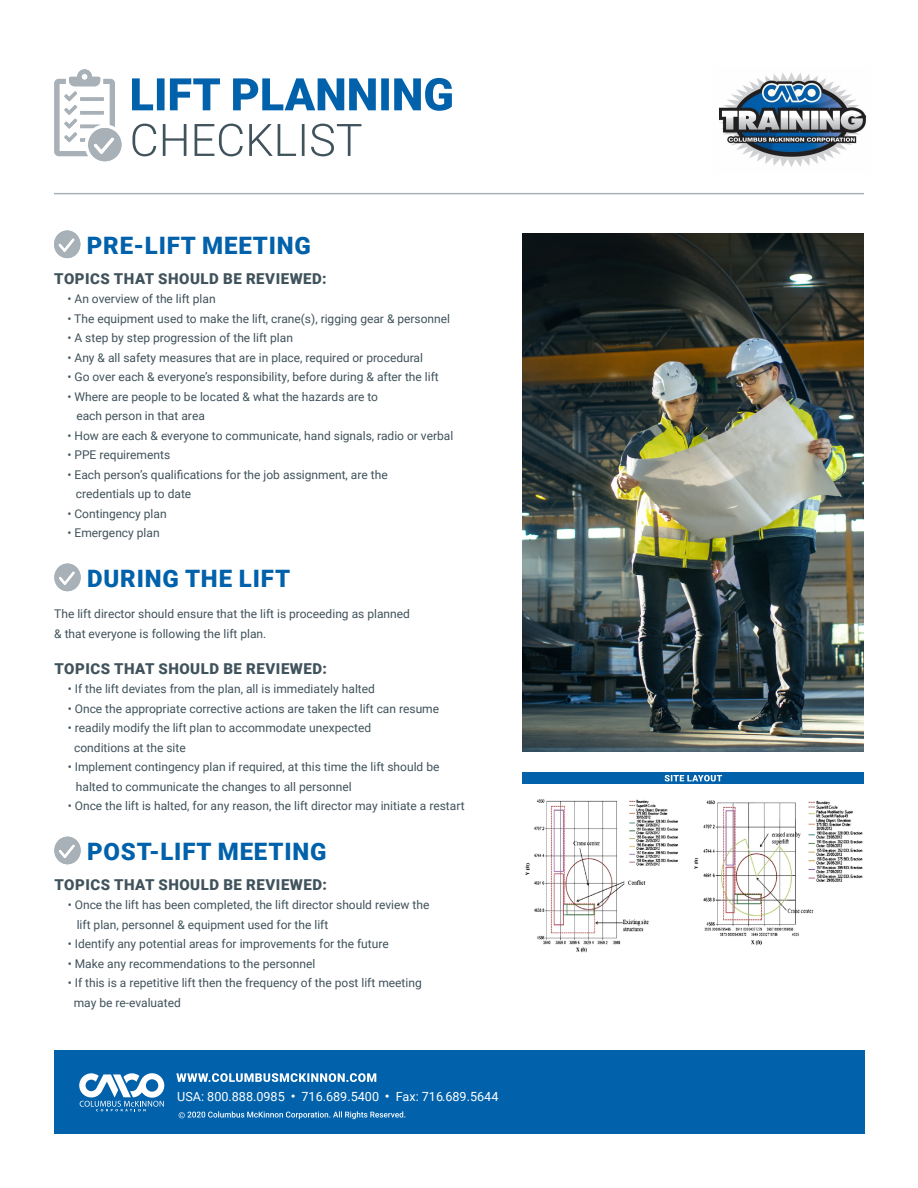
<style>
.page{position:relative;width:918px;height:1188px;background:#fff}
.page>*{position:absolute;margin:0;border:0;box-sizing:border-box;transform-origin:0 0}
.t1{font:900 24px "Roboto";letter-spacing:.035em;color:#0161aa}
.t2{font:900 15px "Roboto";letter-spacing:.035em;color:#40525b}
.t3{font:12.6px "Roboto";color:#fff}
.t4{font:12px "Roboto";color:#40525b}
.s1{font-family:"Myriad Pro";font-size:15px}
</style>
<div class="page">
<svg style="left:54px;top:69px;width:68px;height:92px"></svg>
<svg style="left:132px;top:124px;width:229px;height:32px"></svg>
<svg style="left:132px;top:78px;width:320px;height:33px"></svg>
<svg style="left:54px;top:230px;width:26px;height:28px"></svg>
<svg style="left:54px;top:564px;width:27px;height:27px"></svg>
<svg style="left:54px;top:837px;width:27px;height:27px"></svg>
<hr style="left:54px;top:193px;width:810px;height:1px;background:#a8b1b7">
<img style="left:523px;top:233px;width:341px;height:518px">
<img style="left:525px;top:799px;width:338px;height:154px">
<div style="left:523px;top:772px;width:341px;height:12px;background:#0161aa"></div>
<svg style="left:665px;top:775px;width:57px;height:6px"></svg>
<img style="left:719px;top:72px;width:148px;height:95px">
<div style="left:54px;top:1051px;width:810px;height:83px;background:#0161aa"></div>
<svg style="left:79px;top:1073px;width:85px;height:38px"></svg>
<svg style="left:179px;top:1111px;width:226px;height:8px"></svg>
<svg style="left:176px;top:1073px;width:200px;height:9px"></svg>
<p class="t1" style="left:87px;top:228px;width:226px">PRE-LIFT MEETING</p>
<p class="t2" style="left:54px;top:268px;width:274px">TOPICS THAT SHOULD BE REVIEWED:</p>
<p class="t4" style="left:68px;top:291px;width:150px">• An overview of the lift plan</p>
<p class="t4" style="left:68px;top:310px;width:384px">• The equipment used to make the lift, crane(s), rigging gear &amp; personnel</p>
<p class="t4" style="left:68px;top:330px;width:227px">• A step by step progression of the lift plan</p>
<p class="t4" style="left:68px;top:349px;width:357px">• Any &amp; all safety measures that are in place, required or procedural</p>
<p class="t4" style="left:68px;top:369px;width:373px">• Go over each &amp; everyone’s responsibility, before during &amp; after the lift</p>
<p class="t4" style="left:68px;top:388px;width:312px">• Where are people to be located &amp; what the hazards are to</p>
<p class="t4" style="left:76px;top:408px;width:130px">each person in that area</p>
<p class="t4" style="left:68px;top:427px;width:387px">• How are each &amp; everyone to communicate, hand signals, radio or verbal</p>
<p class="t4" style="left:68px;top:447px;width:104px">• PPE requirements</p>
<p class="t4" style="left:68px;top:466px;width:322px">• Each person’s qualifications for the job assignment, are the</p>
<p class="t4" style="left:76px;top:486px;width:117px">credentials up to date</p>
<p class="t4" style="left:68px;top:505px;width:101px">• Contingency plan</p>
<p class="t4" style="left:68px;top:525px;width:94px">• Emergency plan</p>
<p class="t1" style="left:87px;top:561px;width:205px">DURING THE LIFT</p>
<p class="t4" style="left:54px;top:606px;width:357px">The lift director should ensure that the lift is proceeding as planned</p>
<p class="t4" style="left:54px;top:625px;width:214px">&amp; that everyone is following the lift plan.</p>
<p class="t2" style="left:55px;top:658px;width:274px">TOPICS THAT SHOULD BE REVIEWED:</p>
<p class="t4" style="left:68px;top:681px;width:309px">• If the lift deviates from the plan, all is immediately halted</p>
<p class="t4" style="left:68px;top:700px;width:373px">• Once the appropriate corrective actions are taken the lift can resume</p>
<p class="t4" style="left:68px;top:720px;width:305px">• readily modify the lift plan to accommodate unexpected</p>
<p class="t4" style="left:74px;top:739px;width:113px">conditions at the site</p>
<p class="t4" style="left:68px;top:759px;width:373px">• Implement contingency plan if required, at this time the lift should be</p>
<p class="t4" style="left:76px;top:778px;width:277px">halted to communicate the changes to all personnel</p>
<p class="t4" style="left:68px;top:798px;width:398px">• Once the lift is halted, for any reason, the lift director may initiate a restart</p>
<p class="t1" style="left:87px;top:834px;width:241px">POST-LIFT MEETING</p>
<p class="t2" style="left:55px;top:874px;width:274px">TOPICS THAT SHOULD BE REVIEWED:</p>
<p class="t4" style="left:68px;top:897px;width:363px">• Once the lift has been completed, the lift director should review the</p>
<p class="t4" style="left:77px;top:916px;width:253px">lift plan, personnel &amp; equipment used for the lift</p>
<p class="t4" style="left:68px;top:936px;width:323px">• Identify any potential areas for improvements for the future</p>
<p class="t4" style="left:68px;top:955px;width:249px">• Make any recommendations to the personnel</p>
<p class="t4" style="left:68px;top:975px;width:355px">• If this is a repetitive lift then the frequency of the post lift meeting</p>
<p class="t4" style="left:74px;top:994px;width:109px">may be re-evaluated</p>
<p class="t3" style="left:177px;top:1088px;width:323px">USA: 800.888.0985 <span class="s1">•</span> 716.689.5400 <span class="s1">•</span> Fax: 716.689.5644</p>
</div>
